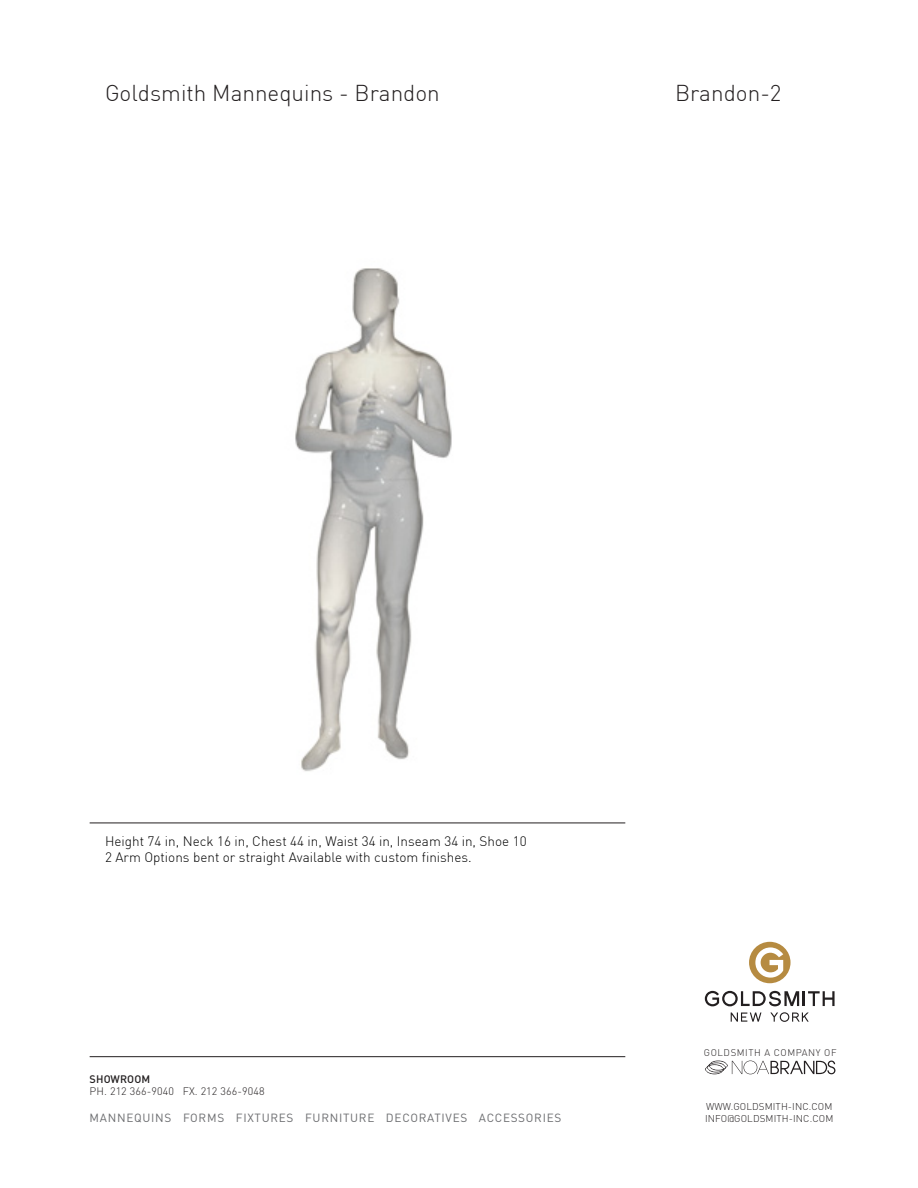
<style>
.page{position:relative;width:918px;height:1188px;background:#fff}
.page>*{position:absolute;margin:0;border:0;box-sizing:border-box;transform-origin:0 0}
.t1{font:300 22.5px "DIN Pro";color:#231f20}
.t2{font:300 13.5px/16.2px "DIN Pro";color:#000}
.t3{font:11.7px "DIN";letter-spacing:.06em;color:#6c6d70}
.t4{font:300 10.8px "DIN";letter-spacing:.01em;color:#231f20}
.t5{font:500 10.8px "DIN";letter-spacing:.01em;color:#231f20}
.t6{font:300 9.75px "DIN";letter-spacing:.01em;color:#231f20}
.t7{font:300 9.6px "DIN";letter-spacing:.06em;color:#231f20}
</style>
<div class="page">
<hr style="left:90px;top:823px;width:535px;height:1px;background:#231f20">
<hr style="left:90px;top:1056px;width:535px;height:1px;background:#231f20">
<div style="left:749px;top:942px;width:42px;height:41px;background:#b68b41;border-radius:50%"></div>
<svg style="left:705px;top:991px;width:130px;height:15px"></svg>
<svg style="left:731px;top:1013px;width:30px;height:9px"></svg>
<svg style="left:770px;top:1012px;width:39px;height:10px"></svg>
<svg style="left:755px;top:947px;width:28px;height:31px"></svg>
<svg style="left:705px;top:1061px;width:130px;height:13px"></svg>
<img style="left:295px;top:268px;width:157px;height:504px">
<h1 class="t1" style="left:105px;top:83px;width:336px">Goldsmith Mannequins - Brandon</h1>
<h1 class="t1" style="left:675px;top:83px;width:108px">Brandon-2</h1>
<p class="t2" style="left:105px;top:834px;width:423px">Height 74 in, Neck 16 in, Chest 44 in, Waist 34 in, Inseam 34 in, Shoe 10<br>2 Arm Options bent or straight Available with custom finishes.</p>
<p class="t5" style="left:90px;top:1072px;width:62px">SHOWROOM</p>
<p class="t4" style="left:90px;top:1085px;width:177px">PH. 212 366-9040 FX. 212 366-9048</p>
<p class="t3" style="left:90px;top:1110px;width:473px">MANNEQUINS FORMS FIXTURES FURNITURE DECORATIVES ACCESSORIES</p>
<p class="t7" style="left:704px;top:1047px;width:134px">GOLDSMITH A COMPANY OF</p>
<p class="t6" style="left:706px;top:1100px;width:128px">WWW.GOLDSMITH-INC.COM</p>
<p class="t6" style="left:705px;top:1112px;width:130px">INFO@GOLDSMITH-INC.COM</p>
</div>
